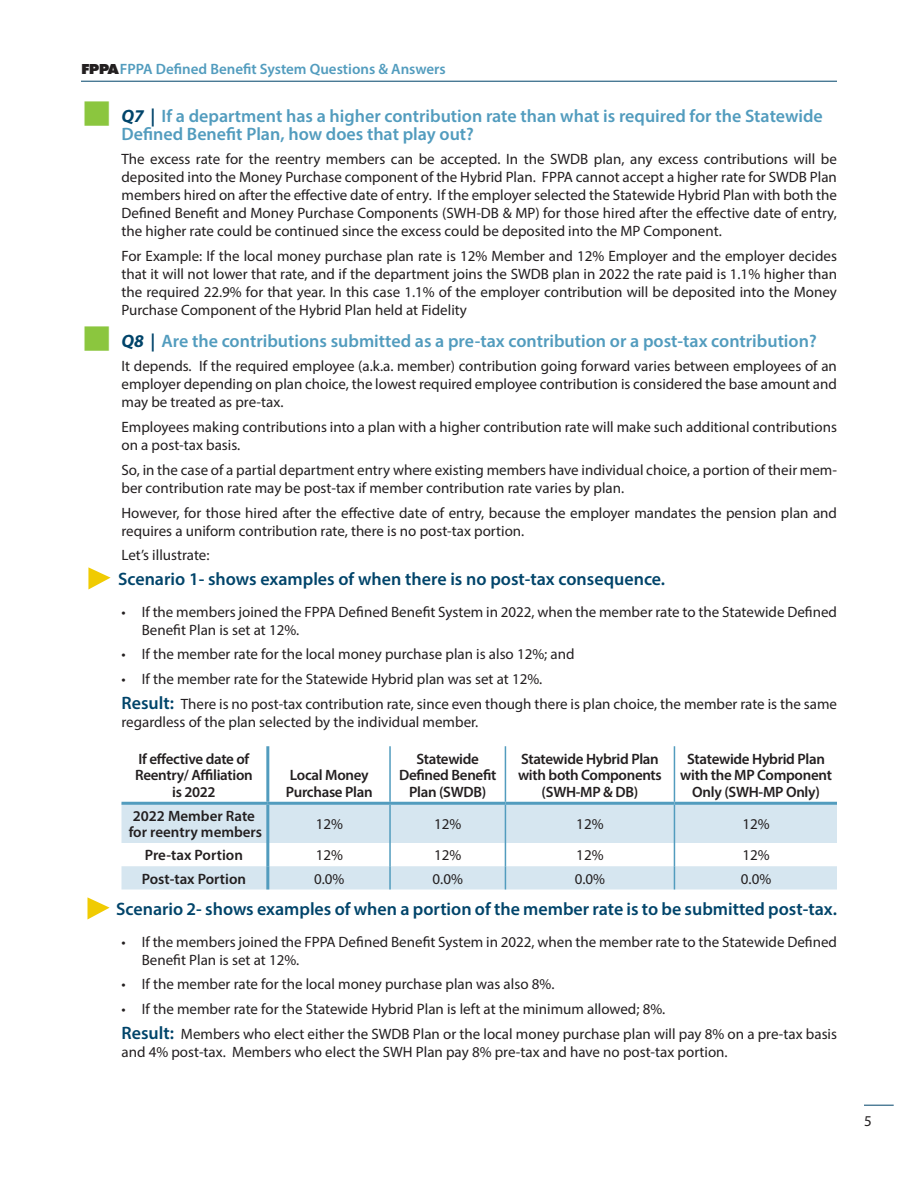
<style>
.page{position:relative;width:918px;height:1188px;background:#fff}
.page>*{position:absolute;margin:0;border:0;box-sizing:border-box;transform-origin:0 0}
.t1{font:600 18px/18px "Myriad Pro";color:#529cbe}
.text{font:600 18px "Myriad Pro";color:#00446a}
.text-2{font:15px/18px "Myriad Pro";color:#231f20}
.text-3{font:600 15px/16.5px "Myriad Pro";letter-spacing:-.02em;color:#231f20;text-align:center}
.text-4{font:600 15px/16.5px "Myriad Pro";color:#231f20}
.t2{font:600 15px "Myriad Pro";color:#529cbe}
.s1{font-family:"Futura PT";font-weight:800;color:#231f20}
.s2{font-weight:700;font-style:italic;color:#00446a}
.s3{font-weight:600;font-size:18px;color:#00446a}
</style>
<div class="page">
<hr style="left:864px;top:1105px;width:30px;height:1px;background:#00446a">
<hr style="left:81px;top:81px;width:756px;height:1px;background:#00446a">
<svg style="left:88px;top:567px;width:23px;height:23px"></svg>
<svg style="left:122px;top:805px;width:715px;height:85px;fill:#d6e6f0"></svg>
<hr style="left:266px;top:746px;width:3px;height:56px;background:#529cbe">
<hr style="left:389px;top:746px;width:2px;height:56px;background:#529cbe">
<hr style="left:505px;top:746px;width:1px;height:56px;background:#529cbe">
<hr style="left:674px;top:746px;width:1px;height:56px;background:#529cbe">
<hr style="left:122px;top:802px;width:146px;height:3px;background:#529cbe">
<hr style="left:266px;top:805px;width:3px;height:38px;background:#529cbe">
<hr style="left:268px;top:802px;width:122px;height:3px;background:#529cbe">
<hr style="left:389px;top:805px;width:2px;height:38px;background:#529cbe">
<hr style="left:390px;top:802px;width:115px;height:3px;background:#529cbe">
<hr style="left:505px;top:802px;width:169px;height:3px;background:#529cbe">
<hr style="left:505px;top:805px;width:1px;height:38px;background:#529cbe">
<hr style="left:674px;top:805px;width:1px;height:38px;background:#529cbe">
<hr style="left:674px;top:802px;width:163px;height:3px;background:#529cbe">
<hr style="left:266px;top:843px;width:3px;height:23px;background:#529cbe">
<hr style="left:389px;top:843px;width:2px;height:23px;background:#529cbe">
<hr style="left:266px;top:866px;width:3px;height:24px;background:#529cbe">
<hr style="left:389px;top:866px;width:2px;height:24px;background:#529cbe">
<svg style="left:505px;top:843px;width:1px;height:47px"></svg>
<svg style="left:674px;top:843px;width:1px;height:47px"></svg>
<svg style="left:87px;top:897px;width:23px;height:23px"></svg>
<p class="t2" style="left:81px;top:60px;width:366px"><span class="s1">FPPA</span> FPPA Defined Benefit System Questions &amp; Answers</p>
<p class="t1" style="left:122px;top:106px;width:703px"><span class="s2">Q7 |</span> If a department has a higher contribution rate than what is required for the Statewide<br>Defined Benefit Plan, how does that play out?</p>
<p class="text-2" style="left:122px;top:150px;width:717px;text-align:justify">The excess rate for the reentry members can be accepted. In the SWDB plan, any excess contributions will be deposited into the Money Purchase component of the Hybrid Plan. FPPA cannot accept a higher rate for SWDB Plan members hired on after the effective date of entry. If the employer selected the Statewide Hybrid Plan with both the Defined Benefit and Money Purchase Components (SWH-DB &amp; MP) for those hired after the effective date of entry, the higher rate could be continued since the excess could be deposited into the MP Component.</p>
<p class="text-2" style="left:122px;top:247px;width:717px;text-align:justify">For Example: If the local money purchase plan rate is 12% Member and 12% Employer and the employer decides that it will not lower that rate, and if the department joins the SWDB plan in 2022 the rate paid is 1.1% higher than the required 22.9% for that year. In this case 1.1% of the employer contribution will be deposited into the Money Purchase Component of the Hybrid Plan held at Fidelity</p>
<p class="t1" style="left:122px;top:331px;width:697px"><span class="s2">Q8 |</span> Are the contributions submitted as a pre-tax contribution or a post-tax contribution?</p>
<p class="text-2" style="left:122px;top:357px;width:717px;text-align:justify">It depends. If the required employee (a.k.a. member) contribution going forward varies between employees of an employer depending on plan choice, the lowest required employee contribution is considered the base amount and may be treated as pre-tax.</p>
<p class="text-2" style="left:122px;top:418px;width:717px">Employees making contributions into a plan with a higher contribution rate will make such additional contributions on a post-tax basis.</p>
<p class="text-2" style="left:122px;top:460px;width:717px">So, in the case of a partial department entry where existing members have individual choice, a portion of their mem&shy;ber contribution rate may be post-tax if member contribution rate varies by plan.</p>
<p class="text-2" style="left:122px;top:503px;width:717px">However, for those hired after the effective date of entry, because the employer mandates the pension plan and requires a uniform contribution rate, there is no post-tax portion.</p>
<p class="text-2" style="left:122px;top:546px;width:90px">Let’s illustrate:</p>
<p class="text" style="left:118px;top:568px;width:549px">Scenario 1- shows examples of when there is no post-tax consequence.</p>
<p class="text-2" style="left:142px;top:602px;width:697px;text-indent:-20px">• If the members joined the FPPA Defined Benefit System in 2022, when the member rate to the Statewide Defined<br>Benefit Plan is set at 12%.</p>
<p class="text-2" style="left:122px;top:645px;width:455px">• If the member rate for the local money purchase plan is also 12%; and</p>
<p class="text-2" style="left:122px;top:670px;width:422px">• If the member rate for the Statewide Hybrid plan was set at 12%.</p>
<p class="text-2" style="left:122px;top:694px;width:717px"><span class="s3">Result:</span> There is no post-tax contribution rate, since even though there is plan choice, the member rate is the same regardless of the plan selected by the individual member.</p>
<p class="text-3" style="left:135px;top:750px;width:119px">If effective date of<br>Reentry/ Affiliation is 2022</p>
<p class="text-3" style="left:399px;top:750px;width:99px">Statewide<br>Defined Benefit<br>Plan (SWDB)</p>
<p class="text-3" style="left:518px;top:750px;width:145px">Statewide Hybrid Plan with both Components (SWH-MP &amp; DB)</p>
<p class="text-3" style="left:680px;top:750px;width:153px">Statewide Hybrid Plan with the MP Component<br>Only (SWH-MP Only)</p>
<p class="text-3" style="left:286px;top:766px;width:88px;text-align:left">Local Money<br>Purchase Plan</p>
<p class="text-4" style="left:129px;top:807px;width:135px">2022 Member Rate for reentry members</p>
<p class="text-2" style="left:316px;top:814px;width:29px">12%</p>
<p class="text-2" style="left:434px;top:814px;width:29px">12%</p>
<p class="text-2" style="left:576px;top:814px;width:29px">12%</p>
<p class="text-2" style="left:742px;top:814px;width:29px">12%</p>
<p class="text-4" style="left:145px;top:847px;width:100px">Pre-tax Portion</p>
<p class="text-2" style="left:316px;top:846px;width:29px">12%</p>
<p class="text-2" style="left:434px;top:846px;width:29px">12%</p>
<p class="text-2" style="left:576px;top:846px;width:29px">12%</p>
<p class="text-2" style="left:742px;top:846px;width:29px">12%</p>
<p class="text-4" style="left:142px;top:870px;width:106px">Post-tax Portion</p>
<p class="text-2" style="left:314px;top:869px;width:32px">0.0%</p>
<p class="text-2" style="left:433px;top:869px;width:32px">0.0%</p>
<p class="text-2" style="left:575px;top:869px;width:32px">0.0%</p>
<p class="text-2" style="left:741px;top:869px;width:32px">0.0%</p>
<p class="text" style="left:116px;top:898px;width:722px">Scenario 2- shows examples of when a portion of the member rate is to be submitted post-tax.</p>
<p class="text-2" style="left:142px;top:932px;width:697px;text-indent:-20px">• If the members joined the FPPA Defined Benefit System in 2022, when the member rate to the Statewide Defined<br>Benefit Plan is set at 12%.</p>
<p class="text-2" style="left:122px;top:975px;width:434px">• If the member rate for the local money purchase plan was also 8%.</p>
<p class="text-2" style="left:122px;top:1000px;width:545px">• If the member rate for the Statewide Hybrid Plan is left at the minimum allowed; 8%.</p>
<p class="text-2" style="left:122px;top:1024px;width:717px"><span class="s3">Result:</span> Members who elect either the SWDB Plan or the local money purchase plan will pay 8% on a pre-tax basis and 4% post-tax. Members who elect the SWH Plan pay 8% pre-tax and have no post-tax portion.</p>
<p class="text-2" style="left:864px;top:1112px;width:9px">5</p>
</div>
